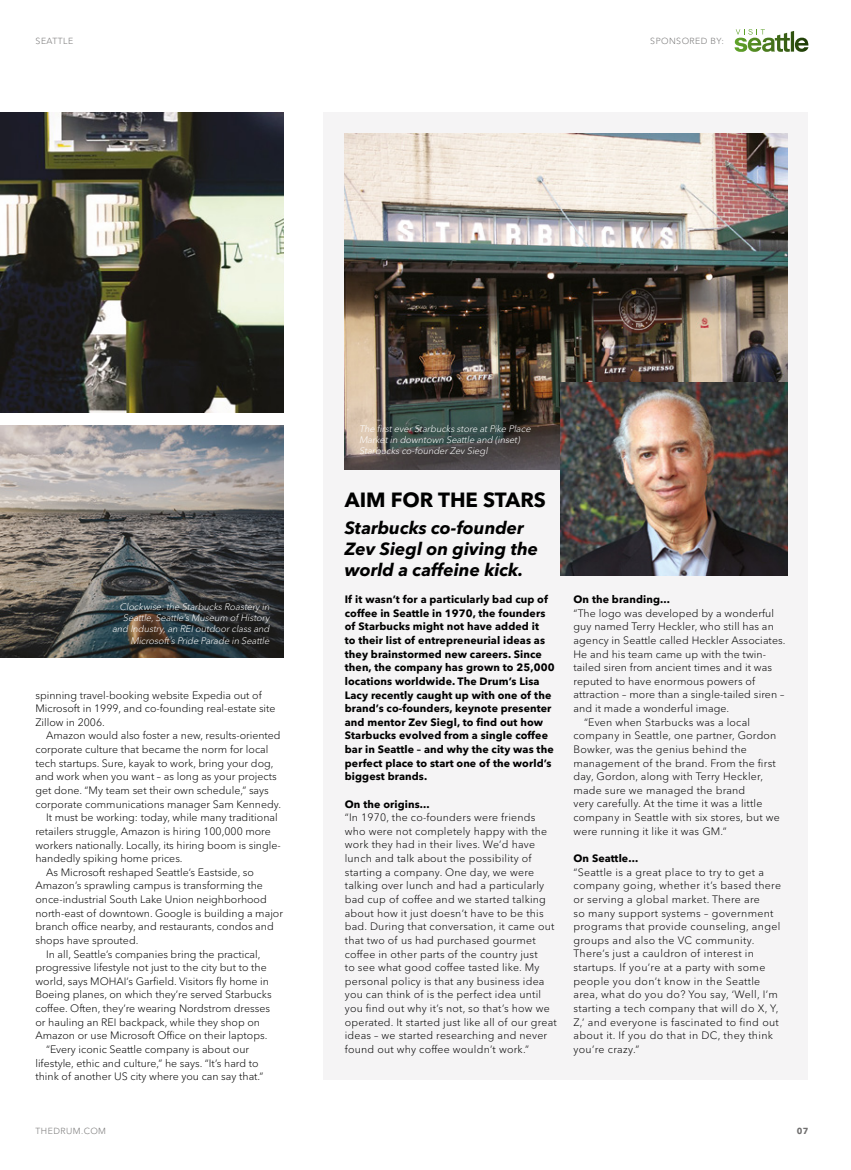
<style>
.page{position:relative;width:851px;height:1170px;background:#fff}
.page>*{position:absolute;margin:0;border:0;box-sizing:border-box;transform-origin:0 0}
.t1{font:700 20.38px "Avenir Next LT Pro";color:#000}
.t2{font:italic 700 17.5px/21px "Avenir Next LT Pro";color:#000}
.t3{font:300 10.62px/13.6px "Avenir Next LT Pro";letter-spacing:.01em;color:#000}
.t4{font:700 10.62px/13.6px "Avenir Next LT Pro";letter-spacing:.01em;color:#000}
.t5{font:300 10.62px/13.6px "Avenir Next LT Pro";letter-spacing:.03em;color:#000}
.t6{font:italic 300 9.38px/11.2px "Avenir Next LT Pro";color:#fff}
.t7{font:300 8.75px "Avenir Next LT Pro";letter-spacing:.05em;color:#706f6f}
.t8{font:700 8.75px "Avenir Next LT Pro";color:#706f6f}
</style>
<div class="page">
<div style="left:323px;top:112px;width:485px;height:968px;background:#f5f4f5"></div>
<img style="left:0;top:112px;width:283px;height:300px">
<img style="left:0;top:426px;width:283px;height:231px">
<img style="left:345px;top:134px;width:442px;height:335px">
<img style="left:560px;top:382px;width:227px;height:194px">
<svg style="left:734px;top:29px;width:74px;height:23px"></svg>
<p class="t7" style="left:36px;top:36px;width:39px">SEATTLE</p>
<p class="t7" style="left:650px;top:36px;width:75px">SPONSORED BY:</p>
<p class="t6" style="left:112px;top:600px;width:161px;text-align:right">Clockwise:the Starbucks Roastery in Seattle,Seattle’s Museum of History and Industry,an REIoutdoorclass and Microsoft’s Pride Parade in Seattle</p>
<p class="t3" style="left:35px;top:688px;width:241px">spinning travel-booking website Expedia out of<br>Microsoft in 1999, and co-founding real-estate site<br>Zillow in 2006.</p>
<p class="t3" style="left:46px;top:729px;width:236px">Amazon would also foster a new, results-oriented</p>
<p class="t3" style="left:35px;top:742px;width:234px">corporate culture that became the norm for local</p>
<p class="t3" style="left:35px;top:756px;width:239px">tech startups. Sure, kayak to work, bring your dog,</p>
<p class="t3" style="left:35px;top:769px;width:243px">and work when you want – as long as your projects</p>
<p class="t3" style="left:35px;top:783px;width:235px">get done. “My team set their own schedule,” says</p>
<p class="t3" style="left:35px;top:797px;width:247px">corporate communications manager Sam Kennedy.</p>
<p class="t3" style="left:46px;top:810px;width:233px">It must be working: today, while many traditional</p>
<p class="t3" style="left:35px;top:824px;width:237px">retailers struggle, Amazon is hiring 100,000 more</p>
<p class="t3" style="left:35px;top:837px;width:247px">workers nationally. Locally, its hiring boom is single-</p>
<p class="t3" style="left:35px;top:851px;width:149px">handedly spiking home prices.</p>
<p class="t3" style="left:46px;top:865px;width:209px">As Microsoft reshaped Seattle’s Eastside, so</p>
<p class="t3" style="left:35px;top:878px;width:229px">Amazon’s sprawling campus is transforming the</p>
<p class="t3" style="left:35px;top:892px;width:233px">once-industrial South Lake Union neighborhood</p>
<p class="t3" style="left:35px;top:906px;width:249px">north-east of downtown. Google is building a major</p>
<p class="t3" style="left:35px;top:919px;width:240px">branch office nearby, and restaurants, condos and</p>
<p class="t3" style="left:35px;top:933px;width:104px">shops have sprouted.</p>
<p class="t3" style="left:46px;top:946px;width:216px">In all, Seattle’s companies bring the practical,</p>
<p class="t3" style="left:35px;top:960px;width:233px">progressive lifestyle not just to the city but to the</p>
<p class="t3" style="left:35px;top:974px;width:235px">world, says MOHAI’s Garfield. Visitors fly home in</p>
<p class="t3" style="left:35px;top:987px;width:238px">Boeing planes, on which they’re served Starbucks</p>
<p class="t3" style="left:35px;top:1001px;width:236px">coffee. Often, they’re wearing Nordstrom dresses</p>
<p class="t3" style="left:35px;top:1015px;width:226px">or hauling an REI backpack, while they shop on</p>
<p class="t3" style="left:35px;top:1028px;width:233px">Amazon or use Microsoft Office on their laptops.</p>
<p class="t3" style="left:46px;top:1042px;width:205px">“Every iconic Seattle company is about our</p>
<p class="t3" style="left:35px;top:1055px;width:225px">lifestyle, ethic and culture,” he says. “It’s hard to</p>
<p class="t3" style="left:35px;top:1069px;width:229px">think of another US city where you can say that.”</p>
<p class="t6" style="left:359px;top:423px;width:175px">The firsteverStarbucks store atPike Place<br>Marketin downtown Seattle and (inset)<br>Starbucks co-founderZev Siegl</p>
<h1 class="t1" style="left:345px;top:487px;width:203px">AIM FOR THE STARS</h1>
<h2 class="t2" style="left:345px;top:517px;width:195px">Starbucks co-founder<br>Zev Siegl on giving the world a caffeine kick.</h2>
<p class="t4" style="left:345px;top:592px;width:211px">If it wasn’t for a particularly bad cup of coffee in Seattle in 1970, the founders of Starbucks might not have added it<br>to their list of entrepreneurial ideas as they brainstormed new careers. Since then, the company has grown to 25,000 locations worldwide. The Drum’s Lisa Lacy recently caught up with one of the brand’s co-founders, keynote presenter and mentor Zev Siegl, to find out how Starbucks evolved from a single coffee bar in Seattle – and why the city was the perfect place to start one of the world’s biggest brands.</p>
<p class="t4" style="left:345px;top:797px;width:86px">On the origins...</p>
<p class="t3" style="left:345px;top:810px;width:213px">“In 1970, the co-founders were friends who were not completely happy with the work they had in their lives. We’d have lunch and talk about the possibility of starting a company. One day, we were talking over lunch and had a particularly bad cup of coffee and we started talking about how it just doesn’t have to be this bad. During that conversation, it came out that two of us had purchased gourmet coffee in other parts of the country just<br>to see what good coffee tasted like. My personal policy is that any business idea you can think of is the perfect idea until you find out why it’s not, so that’s how we operated. It started just like all of our great ideas – we started researching and never found out why coffee wouldn’t work.”</p>
<p class="t4" style="left:573px;top:592px;width:98px">On the branding...</p>
<p class="t3" style="left:573px;top:606px;width:202px">“The logo was developed by a wonderful</p>
<p class="t3" style="left:573px;top:619px;width:202px">guy named Terry Heckler, who still has an</p>
<p class="t3" style="left:573px;top:633px;width:213px">agency in Seattle called Heckler Associates.</p>
<p class="t3" style="left:573px;top:647px;width:194px">He and his team came up with the twin-</p>
<p class="t3" style="left:573px;top:660px;width:200px">tailed siren from ancient times and it was</p>
<p class="t3" style="left:573px;top:674px;width:183px">reputed to have enormous powers of</p>
<p class="t3" style="left:573px;top:688px;width:212px">attraction – more than a single-tailed siren –</p>
<p class="t3" style="left:573px;top:701px;width:157px">and it made a wonderful image.</p>
<p class="t3" style="left:584px;top:715px;width:167px">“Even when Starbucks was a local</p>
<p class="t3" style="left:573px;top:728px;width:204px">company in Seattle, one partner, Gordon</p>
<p class="t3" style="left:573px;top:742px;width:175px">Bowker, was the genius behind the</p>
<p class="t3" style="left:573px;top:756px;width:204px">management of the brand. From the first</p>
<p class="t3" style="left:573px;top:769px;width:191px">day, Gordon, along with Terry Heckler,</p>
<p class="t3" style="left:573px;top:783px;width:173px">made sure we managed the brand</p>
<p class="t3" style="left:573px;top:796px;width:190px">very carefully. At the time it was a little</p>
<p class="t3" style="left:573px;top:810px;width:208px">company in Seattle with six stores, but we</p>
<p class="t3" style="left:573px;top:824px;width:155px">were running it like it was GM.”</p>
<p class="t4" style="left:573px;top:851px;width:66px">On Seattle...</p>
<p class="t5" style="left:573px;top:865px;width:209px">“Seattle is a great place to try to get a company going, whether it’s based there or serving a global market. There are<br>so many support systems – government programs that provide counseling, angel groups and also the VC community.<br>There’s just a cauldron of interest in startups. If you’re at a party with some people you don’t know in the Seattle area, what do you do? You say, ‘Well, I’m starting a tech company that will do X, Y, Z,’ and everyone is fascinated to find out about it. If you do that in DC, they think you’re crazy.”</p>
<p class="t7" style="left:36px;top:1125px;width:72px">THEDRUM.COM</p>
<p class="t8" style="left:796px;top:1125px;width:13px">07</p>
</div>
